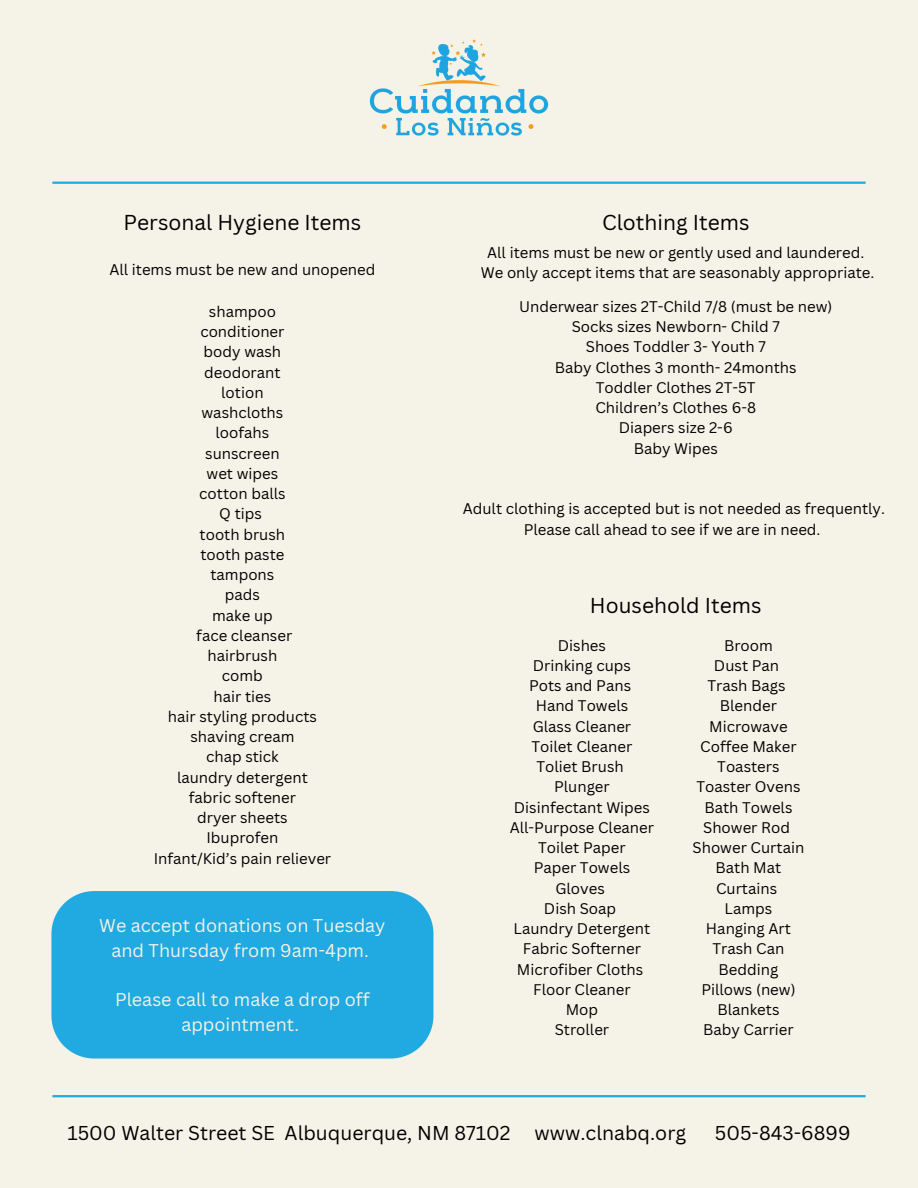
<style>
.page{position:relative;width:918px;height:1188px;background:#f5f2e7}
.page>*{position:absolute;margin:0;border:0;box-sizing:border-box;transform-origin:0 0}
.t1{font:21px "Canva Sans";color:#000}
.t2{font:19.5px "Canva Sans";color:#000}
.t3{font:18px/24.8px "Canva Sans";color:#f5f2e7;text-align:center}
.t4{font:15px "Canva Sans";color:#000}
</style>
<div class="page">
<img style="left:367px;top:39px;width:183px;height:143px">
<hr style="left:52px;top:1095px;width:814px;height:2px;background:#21a9e1">
<hr style="left:52px;top:182px;width:814px;height:2px;background:#21a9e1">
<div style="left:51px;top:891px;width:382px;height:168px;background:#21a9e1"></div>
<p class="t1" style="left:124px;top:208px;width:239px">Personal Hygiene Items</p>
<p class="t4" style="left:109px;top:259px;width:268px">All items must be new and unopened</p>
<h1 class="t4" style="left:209px;top:301px;width:69px">shampoo</h1>
<p class="t4" style="left:200px;top:321px;width:86px">conditioner</p>
<p class="t4" style="left:204px;top:341px;width:79px">body wash</p>
<p class="t4" style="left:204px;top:362px;width:78px">deodorant</p>
<p class="t4" style="left:221px;top:382px;width:44px">lotion</p>
<p class="t4" style="left:202px;top:402px;width:83px">washcloths</p>
<p class="t4" style="left:216px;top:422px;width:55px">loofahs</p>
<p class="t4" style="left:205px;top:443px;width:76px">sunscreen</p>
<p class="t4" style="left:207px;top:463px;width:73px">wet wipes</p>
<p class="t4" style="left:199px;top:483px;width:88px">cotton balls</p>
<p class="t4" style="left:219px;top:503px;width:44px">Q tips</p>
<p class="t4" style="left:200px;top:524px;width:87px">tooth brush</p>
<p class="t4" style="left:200px;top:544px;width:86px">tooth paste</p>
<p class="t4" style="left:210px;top:564px;width:65px">tampons</p>
<p class="t4" style="left:225px;top:584px;width:37px">pads</p>
<p class="t4" style="left:212px;top:605px;width:62px">make up</p>
<p class="t4" style="left:196px;top:625px;width:98px">face cleanser</p>
<p class="t4" style="left:208px;top:645px;width:71px">hairbrush</p>
<p class="t4" style="left:222px;top:665px;width:42px">comb</p>
<p class="t4" style="left:214px;top:686px;width:59px">hair ties</p>
<p class="t4" style="left:168px;top:706px;width:151px">hair styling products</p>
<p class="t4" style="left:190px;top:726px;width:106px">shaving cream</p>
<p class="t4" style="left:206px;top:746px;width:74px">chap stick</p>
<p class="t4" style="left:177px;top:767px;width:132px">laundry detergent</p>
<p class="t4" style="left:189px;top:787px;width:109px">fabric softener</p>
<p class="t4" style="left:197px;top:807px;width:92px">dryer sheets</p>
<p class="t4" style="left:206px;top:827px;width:74px">Ibuprofen</p>
<p class="t4" style="left:154px;top:848px;width:179px">Infant/Kid’s pain reliever</p>
<p class="t3" style="left:99px;top:913px;width:288px">We accept donations on Tuesday and Thursday from 9am-4pm.</p>
<h2 class="t3" style="left:115px;top:987px;width:256px">Please call to make a drop off appointment.</h2>
<p class="t1" style="left:602px;top:208px;width:149px">Clothing Items</p>
<p class="t4" style="left:487px;top:242px;width:379px">All items must be new or gently used and laundered.</p>
<p class="t4" style="left:481px;top:262px;width:395px">We only accept items that are seasonably appropriate.</p>
<h1 class="t4" style="left:519px;top:296px;width:315px">Underwear sizes 2T-Child 7/8 (must be new)</h1>
<p class="t4" style="left:572px;top:316px;width:210px">Socks sizes Newborn- Child 7</p>
<p class="t4" style="left:586px;top:336px;width:181px">Shoes Toddler 3- Youth 7</p>
<p class="t4" style="left:555px;top:357px;width:243px">Baby Clothes 3 month- 24months</p>
<p class="t4" style="left:596px;top:377px;width:161px">Toddler Clothes 2T-5T</p>
<p class="t4" style="left:595px;top:397px;width:162px">Children’s Clothes 6-8</p>
<p class="t4" style="left:619px;top:417px;width:115px">Diapers size 2-6</p>
<p class="t4" style="left:634px;top:438px;width:86px">Baby Wipes</p>
<p class="t4" style="left:463px;top:498px;width:424px">Adult clothing is accepted but is not needed as frequently.</p>
<p class="t4" style="left:524px;top:519px;width:298px">Please call ahead to see if we are in need.</p>
<p class="t1" style="left:590px;top:591px;width:173px">Household Items</p>
<h1 class="t4" style="left:558px;top:635px;width:50px">Dishes</h1>
<p class="t4" style="left:533px;top:655px;width:100px">Drinking cups</p>
<p class="t4" style="left:529px;top:675px;width:104px">Pots and Pans</p>
<p class="t4" style="left:536px;top:695px;width:94px">Hand Towels</p>
<p class="t4" style="left:533px;top:716px;width:100px">Glass Cleaner</p>
<p class="t4" style="left:532px;top:736px;width:102px">Toilet Cleaner</p>
<p class="t4" style="left:536px;top:756px;width:89px">Toliet Brush</p>
<p class="t4" style="left:554px;top:776px;width:57px">Plunger</p>
<p class="t4" style="left:514px;top:797px;width:138px">Disinfectant Wipes</p>
<p class="t4" style="left:510px;top:817px;width:146px">All-Purpose Cleaner</p>
<p class="t4" style="left:538px;top:837px;width:89px">Toilet Paper</p>
<p class="t4" style="left:534px;top:857px;width:98px">Paper Towels</p>
<p class="t4" style="left:555px;top:878px;width:51px">Gloves</p>
<p class="t4" style="left:544px;top:898px;width:74px">Dish Soap</p>
<p class="t4" style="left:514px;top:918px;width:138px">Laundry Detergent</p>
<p class="t4" style="left:523px;top:938px;width:120px">Fabric Softerner</p>
<p class="t4" style="left:517px;top:959px;width:128px">Microfiber Cloths</p>
<p class="t4" style="left:533px;top:979px;width:99px">Floor Cleaner</p>
<p class="t4" style="left:566px;top:999px;width:34px">Mop</p>
<p class="t4" style="left:555px;top:1019px;width:56px">Stroller</p>
<p class="t4" style="left:724px;top:635px;width:50px">Broom</p>
<p class="t4" style="left:714px;top:655px;width:67px">Dust Pan</p>
<p class="t4" style="left:708px;top:675px;width:80px">Trash Bags</p>
<p class="t4" style="left:720px;top:695px;width:59px">Blender</p>
<p class="t4" style="left:709px;top:716px;width:80px">Microwave</p>
<p class="t4" style="left:700px;top:736px;width:98px">Coffee Maker</p>
<p class="t4" style="left:717px;top:756px;width:64px">Toasters</p>
<p class="t4" style="left:696px;top:776px;width:106px">Toaster Ovens</p>
<p class="t4" style="left:704px;top:797px;width:90px">Bath Towels</p>
<p class="t4" style="left:703px;top:817px;width:88px">Shower Rod</p>
<p class="t4" style="left:693px;top:837px;width:113px">Shower Curtain</p>
<p class="t4" style="left:716px;top:857px;width:67px">Bath Mat</p>
<p class="t4" style="left:716px;top:878px;width:63px">Curtains</p>
<p class="t4" style="left:725px;top:898px;width:49px">Lamps</p>
<p class="t4" style="left:706px;top:918px;width:86px">Hanging Art</p>
<p class="t4" style="left:713px;top:938px;width:73px">Trash Can</p>
<p class="t4" style="left:719px;top:959px;width:61px">Bedding</p>
<p class="t4" style="left:701px;top:979px;width:96px">Pillows (new)</p>
<p class="t4" style="left:717px;top:999px;width:64px">Blankets</p>
<p class="t4" style="left:703px;top:1019px;width:92px">Baby Carrier</p>
<p class="t2" style="left:67px;top:1119px;width:620px">1500 Walter Street SE Albuquerque, NM 87102 www.clnabq.org</p>
<p class="t2" style="left:715px;top:1119px;width:137px">505-843-6899</p>
</div>
